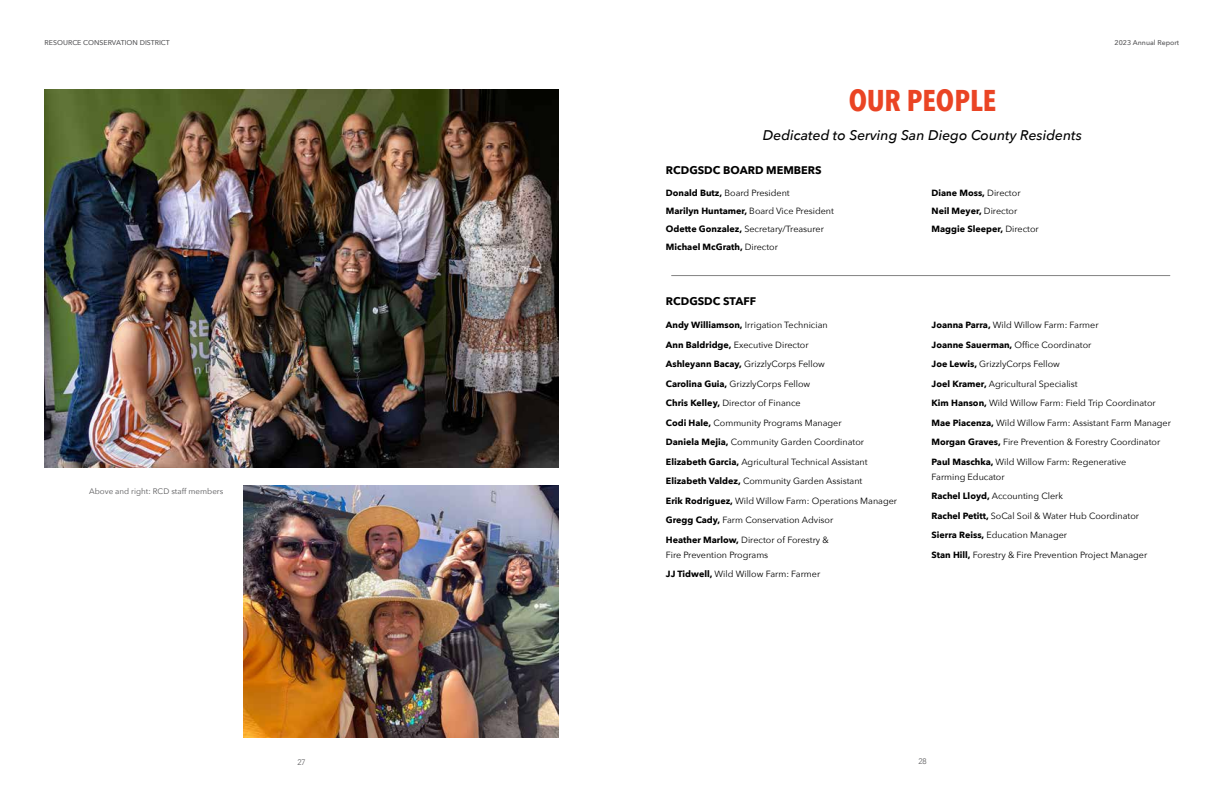
<style>
.page{position:relative;width:1224px;height:792px;background:#fff}
.page>*{position:absolute;margin:0;border:0;box-sizing:border-box;transform-origin:0 0}
.t1{font:700 30px "Avenir Next Condensed";color:#ea4424}
.t2{font:italic 500 14px "Avenir Next";color:#000}
.t3{font:700 11px "Avenir Next";color:#000}
.t4{font:9px/19.5px "Avenir Next";color:#000}
.t5{font:700 9px/18px "Avenir Next";color:#000}
.t6{font:8px "Avenir Next";color:#58585a}
.t7{font:300 8px "Avenir";color:#58585a}
.t8{font:500 7px "Avenir Next";color:#58585a}
.s1{font-weight:700}
.s2{font-weight:400}
</style>
<div class="page">
<hr style="left:671px;top:275px;width:499px;height:1px;background:#000">
<img style="left:45px;top:90px;width:513px;height:378px">
<img style="left:243px;top:486px;width:315px;height:252px">
<p class="t8" style="left:45px;top:36px;width:127px">RESOURCE CONSERVATION DISTRICT</p>
<p class="t8" style="left:1115px;top:36px;width:66px">2023 Annual Report</p>
<h1 class="t1" style="left:849px;top:82px;width:149px">OUR PEOPLE</h1>
<h2 class="t2" style="left:763px;top:123px;width:321px">Dedicated to Serving San Diego County Residents</h2>
<p class="t3" style="left:666px;top:160px;width:157px">RCDGSDC BOARD MEMBERS</p>
<p class="t6" style="left:89px;top:484px;width:136px">Above and right: RCD staff members</p>
<p class="t4" style="left:666px;top:183px;width:170px;line-height:18px"><span class="s1">Donald Butz,</span> Board President<br><span class="s1">Marilyn Huntamer,</span> Board Vice President <span class="s1">Odette Gonzalez,</span> Secretary/Treasurer <span class="s1">Michael McGrath,</span> Director</p>
<p class="t3" style="left:666px;top:292px;width:92px">RCDGSDC STAFF</p>
<p class="t4" style="left:666px;top:315px;width:233px"><span class="s1">Andy Williamson,</span> Irrigation Technician<br><span class="s1">Ann Baldridge,</span> Executive Director<br><span class="s1">Ashleyann Bacay,</span> GrizzlyCorps Fellow<br><span class="s1">Carolina Guia,</span> GrizzlyCorps Fellow<br><span class="s1">Chris Kelley,</span> Director of Finance<br><span class="s1">Codi Hale,</span> Community Programs Manager<br><span class="s1">Daniela Mejia,</span> Community Garden Coordinator <span class="s1">Elizabeth Garcia,</span> Agricultural Technical Assistant <span class="s1">Elizabeth Valdez,</span> Community Garden Assistant<br><span class="s1">Erik Rodriguez,</span> Wild Willow Farm: Operations Manager <span class="s1">Gregg Cady,</span> Farm Conservation Advisor<br><span class="s1">Heather Marlow,</span> Director of Forestry &amp;</p>
<p class="t4" style="left:666px;top:545px;width:156px">Fire Prevention Programs<br><span class="s1">JJ Tidwell,</span> Wild Willow Farm: Farmer</p>
<p class="t5" style="left:932px;top:183px;width:109px">Diane Moss, <span class="s2">Director<br></span>Neil Meyer, <span class="s2">Director<br></span>Maggie Sleeper, <span class="s2">Director</span></p>
<p class="t4" style="left:932px;top:315px;width:241px"><span class="s1">Joanna Parra,</span> Wild Willow Farm: Farmer<br><span class="s1">Joanne Sauerman,</span> Office Coordinator<br><span class="s1">Joe Lewis,</span> GrizzlyCorps Fellow<br><span class="s1">Joel Kramer,</span> Agricultural Specialist<br><span class="s1">Kim Hanson,</span> Wild Willow Farm: Field Trip Coordinator <span class="s1">Mae Piacenza,</span> Wild Willow Farm: Assistant Farm Manager <span class="s1">Morgan Graves,</span> Fire Prevention &amp; Forestry Coordinator <span class="s1">Paul Maschka,</span> Wild Willow Farm: Regenerative</p>
<p class="t4" style="left:932px;top:467px;width:217px">Farming Educator<br><span class="s1">Rachel Lloyd,</span> Accounting Clerk<br><span class="s1">Rachel Petitt,</span> SoCal Soil &amp; Water Hub Coordinator <span class="s1">Sierra Reiss,</span> Education Manager<br><span class="s1">Stan Hill,</span> Forestry &amp; Fire Prevention Project Manager</p>
<p class="t7" style="left:297px;top:757px;width:10px">27</p>
<p class="t7" style="left:918px;top:756px;width:10px">28</p>
</div>
